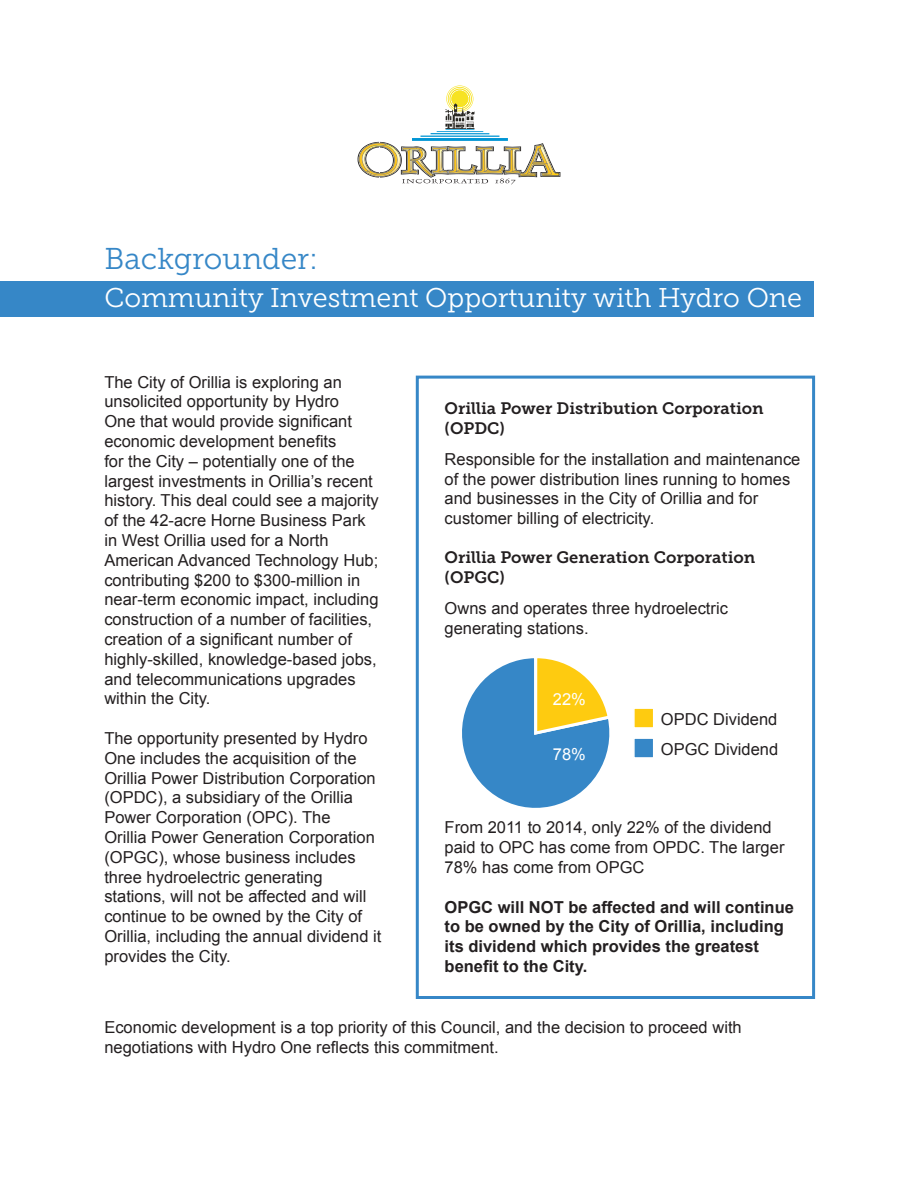
<style>
.page{position:relative;width:918px;height:1188px;background:#fff}
.page>*{position:absolute;margin:0;border:0;box-sizing:border-box;transform-origin:0 0}
.t1{font:30px "Museo Slab 300";color:#3687c7}
.t2{font:27px "Museo Slab 300";color:#fff}
.t3{font:16.5px/19.8px "Arial";color:#231f20}
.t4{font:700 16.5px/19.8px "Arial";color:#231f20}
.t5{font:16.5px/19.8px "Museo Slab 700";color:#231f20}
.t6{font:16.5px "Arial";color:#fff}
</style>
<div class="page">
<div style="left:416px;top:376px;width:399px;height:623px;border:3px solid #3687c7"></div>
<div style="left:0;top:281px;width:814px;height:36px;background:#3687c7"></div>
<svg style="left:358px;top:85px;width:202px;height:302px"></svg>
<hr style="left:437px;top:131px;width:46px;height:1px;background:#0095d4">
<hr style="left:431px;top:133px;width:58px;height:1px;background:#0095d4">
<hr style="left:420px;top:136px;width:79px;height:1px;background:#0095d4">
<hr style="left:412px;top:138px;width:96px;height:3px;background:#0095d4">
<svg style="left:462px;top:658px;width:148px;height:150px"></svg>
<div style="left:633px;top:707px;width:21px;height:22px;background:#fecb10;border:2px solid #fff"></div>
<div style="left:633px;top:737px;width:21px;height:22px;background:#3687c7;border:2px solid #fff"></div>
<p class="t1" style="left:104px;top:243px;width:215px">Backgrounder:</p>
<p class="t2" style="left:104px;top:283px;width:699px">Community Investment Opportunity with Hydro One</p>
<p class="t3" style="left:104px;top:372px;width:276px">The City of Orillia is exploring an unsolicited opportunity by Hydro<br>One that would provide significant economic development benefits<br>for the City – potentially one of the largest investments in Orillia’s recent history. This deal could see a majority of the 42-acre Horne Business Park in West Orillia used for a North American Advanced Technology Hub; contributing $200 to $300-million in near-term economic impact, including construction of a number of facilities, creation of a significant number of highly-skilled, knowledge-based jobs, and telecommunications upgrades within the City.</p>
<p class="t3" style="left:104px;top:728px;width:278px">The opportunity presented by Hydro One includes the acquisition of the Orillia Power Distribution Corporation (OPDC), a subsidiary of the Orillia Power Corporation (OPC). The<br>Orillia Power Generation Corporation (OPGC), whose business includes three hydroelectric generating stations, will not be affected and will continue to be owned by the City of Orillia, including the annual dividend it provides the City.</p>
<p class="t5" style="left:445px;top:399px;width:321px">Orillia Power Distribution Corporation (OPDC)</p>
<p class="t3" style="left:445px;top:449px;width:357px">Responsible for the installation and maintenance of the power distribution lines running to homes and businesses in the City of Orillia and for customer billing of electricity.</p>
<p class="t5" style="left:445px;top:548px;width:312px">Orillia Power Generation Corporation (OPGC)</p>
<p class="t3" style="left:445px;top:598px;width:285px">Owns and operates three hydroelectric generating stations.</p>
<p class="t6" style="left:553px;top:689px;width:35px">22%</p>
<p class="t6" style="left:553px;top:743px;width:35px">78%</p>
<p class="t3" style="left:661px;top:709px;width:118px">OPDC Dividend</p>
<p class="t3" style="left:661px;top:739px;width:119px">OPGC Dividend</p>
<p class="t3" style="left:445px;top:818px;width:341px">From 2011 to 2014, only 22% of the dividend paid to OPC has come from OPDC. The larger<br>78% has come from OPGC</p>
<p class="t4" style="left:445px;top:897px;width:351px">OPGC will NOT be affected and will continue to be owned by the City of Orillia, including its dividend which provides the greatest benefit to the City.</p>
<p class="t3" style="left:104px;top:1017px;width:639px">Economic development is a top priority of this Council, and the decision to proceed with negotiations with Hydro One reflects this commitment.</p>
</div>
